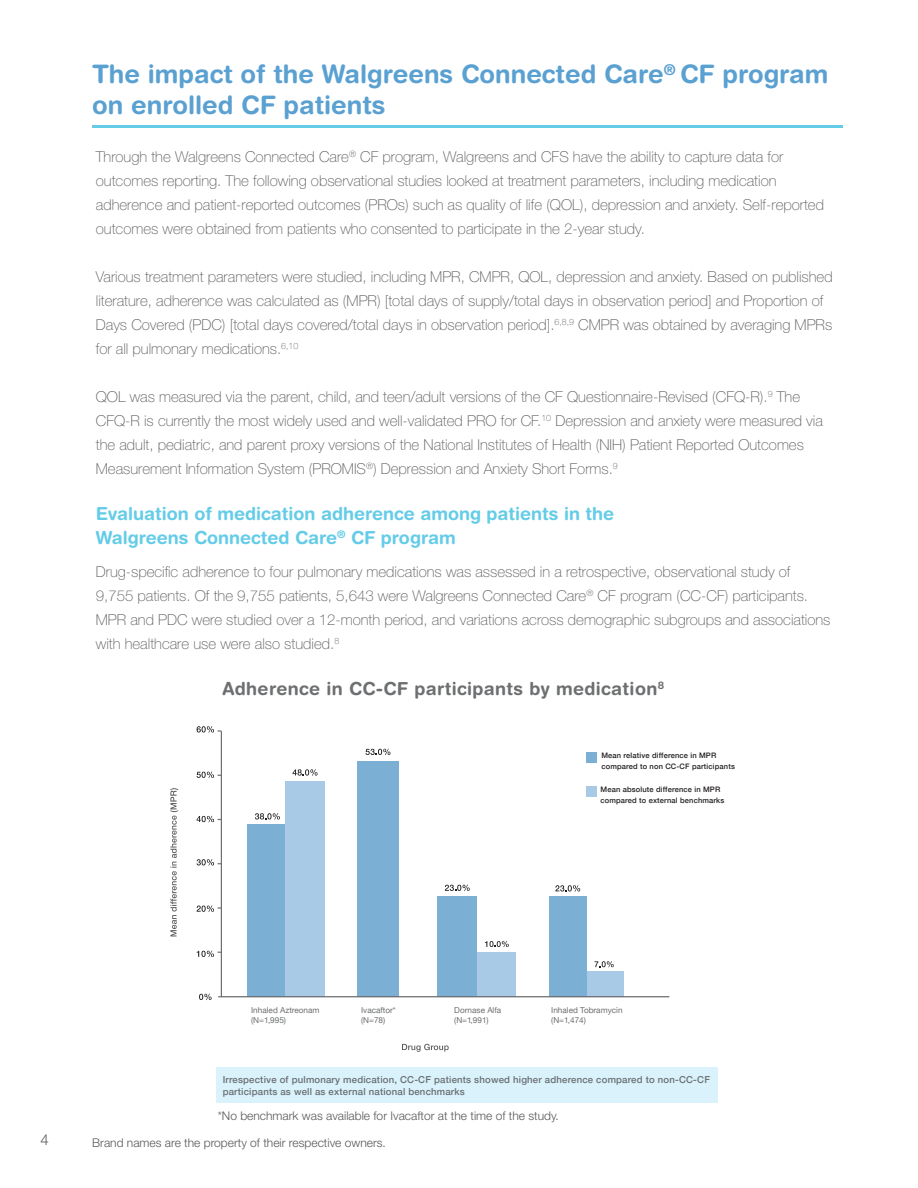
<style>
.page{position:relative;width:918px;height:1188px;background:#fff}
.page>*{position:absolute;margin:0;border:0;box-sizing:border-box;transform-origin:0 0}
.t1{font:700 25.5px/30.6px "Helvetica Rounded LT Std";color:#5aa1d2}
.Paragraph_Style_1{font:700 18px/24px "Helvetica Rounded LT Std";color:#65cce8}
.t2{font:700 18px "Helvetica Rounded LT Std";letter-spacing:.02em;color:#6d6f71}
.bodyPara{font:100 15px/24px "Helvetica Neue LT Std";color:#58595b}
.Paragraph_Style_1-2{font:100 15px/24px "Helvetica Neue LT Std";color:#58595b}
.t3{font:300 15px "Helvetica Neue LT Std";color:#58595b}
.t4{font:300 12px "Helvetica Neue LT Std";color:#58595b}
.t5{font:500 9.6px/12px "Helvetica Neue";letter-spacing:.02em;color:#6d6f71}
.t6{font:8.25px/9.9px "Helvetica Neue";color:#6d6f71}
.t7{font:500 7.5px/11.2px "Helvetica Neue";letter-spacing:.02em;color:#231f20}
</style>
<div class="page">
<div style="left:476px;top:952px;width:40px;height:45px;background:#a9cae6"></div>
<div style="left:216px;top:1068px;width:502px;height:35px;background:#d9f2fc"></div>
<div style="left:586px;top:752px;width:10px;height:11px;background:#7cafd4"></div>
<div style="left:586px;top:786px;width:10px;height:10px;background:#a9cae6"></div>
<div style="left:247px;top:824px;width:39px;height:173px;background:#7cafd4"></div>
<div style="left:285px;top:781px;width:40px;height:216px;background:#a9cae6"></div>
<div style="left:358px;top:761px;width:41px;height:236px;background:#7cafd4"></div>
<div style="left:437px;top:896px;width:39px;height:101px;background:#7cafd4"></div>
<div style="left:586px;top:971px;width:38px;height:26px;background:#a9cae6"></div>
<div style="left:549px;top:896px;width:38px;height:101px;background:#7cafd4"></div>
<hr style="left:221px;top:731px;width:1px;height:266px;background:#6d6f71">
<svg style="left:199px;top:994px;width:13px;height:6px"></svg>
<svg style="left:170px;top:788px;width:8px;height:148px"></svg>
<svg style="left:402px;top:1044px;width:47px;height:8px"></svg>
<svg style="left:197px;top:951px;width:24px;height:6px"></svg>
<svg style="left:197px;top:905px;width:24px;height:7px"></svg>
<svg style="left:197px;top:859px;width:24px;height:7px"></svg>
<svg style="left:197px;top:816px;width:24px;height:6px"></svg>
<svg style="left:197px;top:772px;width:24px;height:6px"></svg>
<svg style="left:197px;top:726px;width:24px;height:7px"></svg>
<svg style="left:366px;top:749px;width:24px;height:6px"></svg>
<svg style="left:255px;top:813px;width:25px;height:7px"></svg>
<svg style="left:293px;top:769px;width:25px;height:7px"></svg>
<svg style="left:445px;top:885px;width:25px;height:6px"></svg>
<svg style="left:555px;top:885px;width:25px;height:7px"></svg>
<svg style="left:485px;top:941px;width:24px;height:6px"></svg>
<svg style="left:594px;top:961px;width:20px;height:6px"></svg>
<hr style="left:218px;top:996px;width:451px;height:1px;background:#6d6f71">
<hr style="left:92px;top:125px;width:751px;height:3px;background:#65cce8">
<p class="t1" style="left:92px;top:58px;width:738px">The impact of the Walgreens Connected Care<sup>®</sup> CF program on enrolled CF patients</p>
<p class="bodyPara" style="left:96px;top:145px;width:730px">Through the Walgreens Connected Care<sup>®</sup> CF program, Walgreens and CFS have the ability to capture data for outcomes reporting. The following observational studies looked at treatment parameters, including medication adherence and patient-reported outcomes (PROs) such as quality of life (QOL), depression and anxiety. Self-reported outcomes were obtained from patients who consented to participate in the 2-year study.</p>
<p class="bodyPara" style="left:96px;top:265px;width:738px">Various treatment parameters were studied, including MPR, CMPR, QOL, depression and anxiety. Based on published literature, adherence was calculated as (MPR) [total days of supply/total days in observation period] and Proportion of Days Covered (PDC) [total days covered/total days in observation period].<sup>6,8,9</sup> CMPR was obtained by averaging MPRs for all pulmonary medications.<sup>6,10</sup></p>
<p class="bodyPara" style="left:96px;top:384px;width:729px">QOL was measured via the parent, child, and teen/adult versions of the CF Questionnaire-Revised (CFQ-R).<sup>9</sup> The CFQ-R is currently the most widely used and well-validated PRO for CF.<sup>10</sup> Depression and anxiety were measured via the adult, pediatric, and parent proxy versions of the National Institutes of Health (NIH) Patient Reported Outcomes Measurement Information System (PROMIS<sup>®</sup>) Depression and Anxiety Short Forms.<sup>9</sup></p>
<p class="Paragraph_Style_1" style="left:96px;top:501px;width:520px">Evaluation of medication adherence among patients in the<br>Walgreens Connected Care<sup>®</sup> CF program</p>
<p class="Paragraph_Style_1-2" style="left:96px;top:560px;width:736px">Drug-specific adherence to four pulmonary medications was assessed in a retrospective, observational study of 9,755 patients. Of the 9,755 patients, 5,643 were Walgreens Connected Care<sup>®</sup> CF program (CC-CF) participants.<br>MPR and PDC were studied over a 12-month period, and variations across demographic subgroups and associations with healthcare use were also studied.<sup>8</sup></p>
<p class="t2" style="left:223px;top:677px;width:443px">Adherence in CC-CF participants by medication<sup>8</sup></p>
<p class="t7" style="left:601px;top:749px;width:135px">Mean relative difference in MPR compared to non CC-CF participants</p>
<p class="t7" style="left:601px;top:783px;width:125px">Mean absolute difference in MPR compared to external benchmarks</p>
<p class="t3" style="left:40px;top:1131px;width:10px">4</p>
<p class="t6" style="left:251px;top:1005px;width:70px">Inhaled Aztreonam (N=1,995)</p>
<p class="t6" style="left:361px;top:1005px;width:36px">Ivacaftor* (N=78)</p>
<p class="t6" style="left:454px;top:1005px;width:49px">Dornase Alfa (N=1,991)</p>
<p class="t6" style="left:551px;top:1005px;width:73px">Inhaled Tobramycin (N=1,474)</p>
<p class="t5" style="left:223px;top:1073px;width:489px">Irrespective of pulmonary medication, CC-CF patients showed higher adherence compared to non-CC-CF participants as well as external national benchmarks</p>
<p class="t4" style="left:218px;top:1109px;width:343px">*No benchmark was available for Ivacaftor at the time of the study.</p>
<p class="t4" style="left:92px;top:1136px;width:295px">Brand names are the property of their respective owners.</p>
</div>
